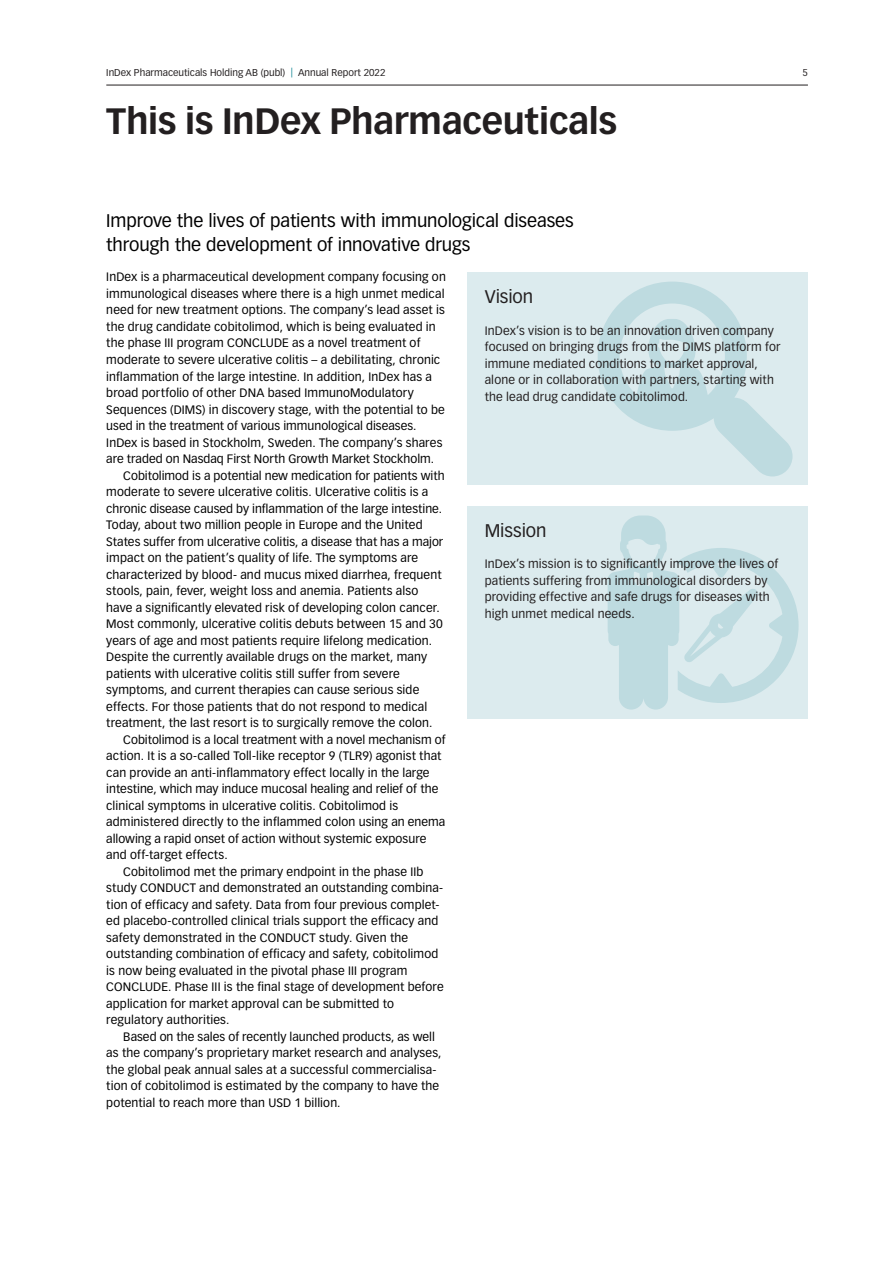
<style>
.page{position:relative;width:893px;height:1263px;background:#fff}
.page>*{position:absolute;margin:0;border:0;box-sizing:border-box;transform-origin:0 0}
.t1{font:700 36px "Vectora LT Pro";letter-spacing:-.01em;color:#231f20}
.t2{font:18px/24px "Vectora LT Pro";letter-spacing:-.005em;color:#000001}
.t3{font:18px "Vectora LT Pro";letter-spacing:-.01em;color:#231f20}
.t4{font:12px "Vectora LT Pro";letter-spacing:.01em;color:#000001}
.t5{font:12px/16.5px "Vectora LT Pro";letter-spacing:.01em;color:#231f20}
.t6{font:9.75px "Vectora LT Pro";color:#231f20}
.s1{color:#007d8c}
</style>
<div class="page">
<hr style="left:106px;top:85px;width:702px;height:1px;background:#231f20">
<div style="left:468px;top:272px;width:340px;height:213px;background:#dcebee"></div>
<svg style="left:598px;top:282px;width:194px;height:194px"></svg>
<div style="left:468px;top:506px;width:340px;height:213px;background:#dcebee"></div>
<svg style="left:608px;top:515px;width:191px;height:194px"></svg>
<p class="t6" style="left:106px;top:67px;width:281px">InDex Pharmaceuticals Holding AB (publ) <span class="s1">|</span> Annual Report 2022</p>
<p class="t6" style="left:802px;top:67px;width:7px">5</p>
<h1 class="t1" style="left:106px;top:99px;width:512px">This is InDex Pharmaceuticals</h1>
<h2 class="t2" style="left:106px;top:208px;width:469px">Improve the lives of patients with immunological diseases through the development of innovative drugs</h2>
<p class="t4" style="left:106px;top:270px;width:341px">InDex is a pharmaceutical development company focusing on</p>
<p class="t4" style="left:106px;top:286px;width:340px">immunological diseases where there is a high unmet medical</p>
<p class="t4" style="left:106px;top:303px;width:340px">need for new treatment options. The company’s lead asset is</p>
<p class="t4" style="left:106px;top:319px;width:331px">the drug candidate cobitolimod, which is being evaluated in</p>
<p class="t4" style="left:106px;top:336px;width:316px">the phase III program CONCLUDE as a novel treatment of</p>
<p class="t4" style="left:106px;top:352px;width:335px">moderate to severe ulcerative colitis – a debilitating, chronic</p>
<p class="t4" style="left:106px;top:369px;width:327px">inflammation of the large intestine. In addition, InDex has a</p>
<p class="t4" style="left:106px;top:385px;width:309px">broad portfolio of other DNA based ImmunoModulatory</p>
<p class="t4" style="left:106px;top:402px;width:340px">Sequences (DIMS) in discovery stage, with the potential to be</p>
<p class="t4" style="left:106px;top:418px;width:312px">used in the treatment of various immunological diseases.</p>
<p class="t4" style="left:106px;top:435px;width:338px">InDex is based in Stockholm, Sweden. The company’s shares</p>
<p class="t4" style="left:106px;top:451px;width:329px">are traded on Nasdaq First North Growth Market Stockholm.</p>
<p class="t4" style="left:123px;top:468px;width:323px">Cobitolimod is a potential new medication for patients with</p>
<p class="t4" style="left:106px;top:484px;width:323px">moderate to severe ulcerative colitis. Ulcerative colitis is a</p>
<p class="t4" style="left:106px;top:501px;width:337px">chronic disease caused by inflammation of the large intestine.</p>
<p class="t4" style="left:106px;top:517px;width:318px">Today, about two million people in Europe and the United</p>
<p class="t4" style="left:106px;top:534px;width:339px">States suffer from ulcerative colitis, a disease that has a major</p>
<p class="t4" style="left:106px;top:550px;width:313px">impact on the patient’s quality of life. The symptoms are</p>
<p class="t4" style="left:106px;top:567px;width:337px">characterized by blood- and mucus mixed diarrhea, frequent</p>
<p class="t4" style="left:106px;top:583px;width:313px">stools, pain, fever, weight loss and anemia. Patients also</p>
<p class="t4" style="left:106px;top:600px;width:335px">have a significantly elevated risk of developing colon cancer.</p>
<p class="t4" style="left:106px;top:616px;width:338px">Most commonly, ulcerative colitis debuts between 15 and 30</p>
<p class="t4" style="left:106px;top:633px;width:327px">years of age and most patients require lifelong medication.</p>
<p class="t4" style="left:106px;top:649px;width:322px">Despite the currently available drugs on the market, many</p>
<p class="t4" style="left:106px;top:666px;width:295px">patients with ulcerative colitis still suffer from severe</p>
<p class="t4" style="left:106px;top:682px;width:315px">symptoms, and current therapies can cause serious side</p>
<p class="t4" style="left:106px;top:699px;width:323px">effects. For those patients that do not respond to medical</p>
<p class="t4" style="left:106px;top:715px;width:328px">treatment, the last resort is to surgically remove the colon.</p>
<p class="t4" style="left:123px;top:732px;width:324px">Cobitolimod is a local treatment with a novel mechanism of</p>
<p class="t4" style="left:106px;top:748px;width:337px">action. It is a so-called Toll-like receptor 9 (TLR9) agonist that</p>
<p class="t4" style="left:106px;top:765px;width:325px">can provide an anti-inflammatory effect locally in the large</p>
<p class="t4" style="left:106px;top:781px;width:334px">intestine, which may induce mucosal healing and relief of the</p>
<p class="t4" style="left:106px;top:798px;width:293px">clinical symptoms in ulcerative colitis. Cobitolimod is</p>
<p class="t4" style="left:106px;top:814px;width:340px">administered directly to the inflammed colon using an enema</p>
<p class="t4" style="left:106px;top:831px;width:322px">allowing a rapid onset of action without systemic exposure</p>
<p class="t4" style="left:106px;top:847px;width:123px">and off-target effects.</p>
<p class="t4" style="left:123px;top:864px;width:302px">Cobitolimod met the primary endpoint in the phase IIb</p>
<p class="t4" style="left:106px;top:880px;width:338px">study CONDUCT and demonstrated an outstanding combina-</p>
<p class="t4" style="left:106px;top:897px;width:335px">tion of efficacy and safety. Data from four previous complet-</p>
<p class="t4" style="left:106px;top:913px;width:334px">ed placebo-controlled clinical trials support the efficacy and</p>
<p class="t4" style="left:106px;top:930px;width:303px">safety demonstrated in the CONDUCT study. Given the</p>
<p class="t4" style="left:106px;top:946px;width:334px">outstanding combination of efficacy and safety, cobitolimod</p>
<p class="t4" style="left:106px;top:963px;width:303px">is now being evaluated in the pivotal phase III program</p>
<p class="t4" style="left:106px;top:979px;width:339px">CONCLUDE. Phase III is the final stage of development before</p>
<p class="t4" style="left:106px;top:996px;width:289px">application for market approval can be submitted to</p>
<p class="t4" style="left:106px;top:1012px;width:125px">regulatory authorities.</p>
<p class="t4" style="left:123px;top:1029px;width:313px">Based on the sales of recently launched products, as well</p>
<p class="t4" style="left:106px;top:1045px;width:337px">as the company’s proprietary market research and analyses,</p>
<p class="t4" style="left:106px;top:1062px;width:332px">the global peak annual sales at a successful commercialisa-</p>
<p class="t4" style="left:106px;top:1078px;width:334px">tion of cobitolimod is estimated by the company to have the</p>
<p class="t4" style="left:106px;top:1095px;width:236px">potential to reach more than USD 1 billion.</p>
<h2 class="t3" style="left:485px;top:286px;width:50px">Vision</h2>
<p class="t5" style="left:485px;top:322px;width:297px">InDex’s vision is to be an innovation driven company focused on bringing drugs from the DIMS platform for immune mediated conditions to market approval, alone or in collaboration with partners, starting with the lead drug candidate cobitolimod.</p>
<h2 class="t3" style="left:485px;top:520px;width:63px">Mission</h2>
<p class="t5" style="left:485px;top:556px;width:295px">InDex’s mission is to significantly improve the lives of patients suffering from immunological disorders by providing effective and safe drugs for diseases with high unmet medical needs.</p>
</div>
